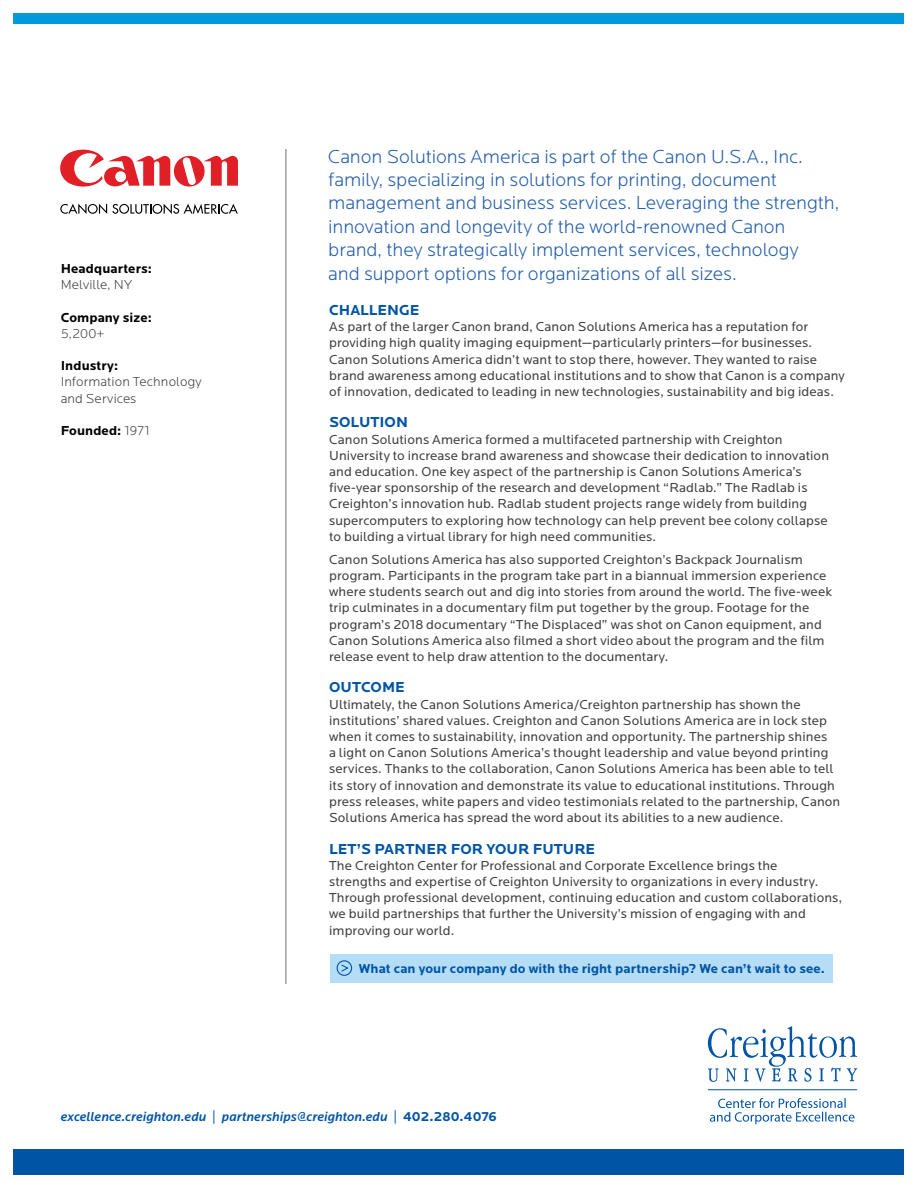
<style>
.page{position:relative;width:918px;height:1188px;background:#fff}
.page>*{position:absolute;margin:0;border:0;box-sizing:border-box;transform-origin:0 0}
.t1{font:300 19.5px/23.4px "Locator";letter-spacing:-.005em;color:#255fac}
.t2{font:700 15px "Locator";color:#0054a6}
.t3{font:13.5px/16.2px "Locator";letter-spacing:.01em;color:#414042}
.t4{font:italic 500 13.5px "Locator";letter-spacing:.005em;color:#0054a6}
.t5{font:700 13.5px "Locator";letter-spacing:.005em;color:#0054a6}
.t6{font:300 13.5px/16.2px "Locator";letter-spacing:.01em;color:#414042}
.t7{font:700 13.5px "Locator";letter-spacing:.005em;color:#000}
.s1{font-weight:300;color:#414042}
.s2{font-weight:400;font-style:normal}
.s3{font-weight:700;font-style:normal}
</style>
<div class="page">
<svg style="left:710px;top:1098px;width:145px;height:26px"></svg>
<svg style="left:708px;top:1026px;width:149px;height:56px"></svg>
<hr style="left:708px;top:1089px;width:149px;height:1px;background:#0054a6">
<div style="left:14px;top:1149px;width:890px;height:26px;background:#0054a6"></div>
<div style="left:14px;top:14px;width:890px;height:10px;background:#009ada"></div>
<svg style="left:60px;top:204px;width:178px;height:10px"></svg>
<svg style="left:60px;top:150px;width:178px;height:37px"></svg>
<hr style="left:286px;top:149px;width:1px;height:835px;background:#6d6e71">
<div style="left:330px;top:954px;width:503px;height:29px;background:#b5ddf6"></div>
<svg style="left:341px;top:964px;width:9px;height:9px"></svg>
<div style="left:337px;top:960px;width:15px;height:16px;border:1px solid #0054a6;border-radius:50%"></div>
<p class="t7" style="left:61px;top:261px;width:93px">Headquarters:</p>
<p class="t6" style="left:61px;top:277px;width:73px">Melville, NY</p>
<p class="t7" style="left:61px;top:309px;width:93px">Company size:</p>
<p class="t6" style="left:61px;top:326px;width:45px">5,200+</p>
<p class="t7" style="left:61px;top:358px;width:59px">Industry:</p>
<p class="t6" style="left:61px;top:374px;width:143px">Information Technology and Services</p>
<p class="t7" style="left:61px;top:423px;width:90px">Founded: <span class="s1">1971</span></p>
<p class="t1" style="left:328px;top:145px;width:513px">Canon Solutions America is part of the Canon U.S.A., Inc. family, specializing in solutions for printing, document management and business services. Leveraging the strength, innovation and longevity of the world-renowned Canon brand, they strategically implement services, technology<br>and support options for organizations of all sizes.</p>
<p class="t2" style="left:329px;top:301px;width:92px">CHALLENGE</p>
<p class="t3" style="left:329px;top:319px;width:517px">As part of the larger Canon brand, Canon Solutions America has a reputation for providing high quality imaging equipment—particularly printers—for businesses.<br>Canon Solutions America didn’t want to stop there, however. They wanted to raise brand awareness among educational institutions and to show that Canon is a company of innovation, dedicated to leading in new technologies, sustainability and big ideas.</p>
<p class="t2" style="left:329px;top:414px;width:80px">SOLUTION</p>
<p class="t3" style="left:329px;top:431px;width:501px">Canon Solutions America formed a multifaceted partnership with Creighton University to increase brand awareness and showcase their dedication to innovation and education. One key aspect of the partnership is Canon Solutions America’s five-year sponsorship of the research and development “Radlab.” The Radlab is Creighton’s innovation hub. Radlab student projects range widely from building supercomputers to exploring how technology can help prevent bee colony collapse to building a virtual library for high need communities.</p>
<p class="t3" style="left:329px;top:552px;width:505px">Canon Solutions America has also supported Creighton’s Backpack Journalism program. Participants in the program take part in a biannual immersion experience where students search out and dig into stories from around the world. The five-week trip culminates in a documentary film put together by the group. Footage for the program’s 2018 documentary “The Displaced” was shot on Canon equipment, and Canon Solutions America also filmed a short video about the program and the film release event to help draw attention to the documentary.</p>
<p class="t2" style="left:329px;top:679px;width:77px">OUTCOME</p>
<p class="t3" style="left:329px;top:696px;width:513px">Ultimately, the Canon Solutions America/Creighton partnership has shown the institutions’ shared values. Creighton and Canon Solutions America are in lock step when it comes to sustainability, innovation and opportunity. The partnership shines<br>a light on Canon Solutions America’s thought leadership and value beyond printing services. Thanks to the collaboration, Canon Solutions America has been able to tell its story of innovation and demonstrate its value to educational institutions. Through press releases, white papers and video testimonials related to the partnership, Canon Solutions America has spread the word about its abilities to a new audience.</p>
<p class="t2" style="left:329px;top:840px;width:268px">LET’S PARTNER FOR YOUR FUTURE</p>
<p class="t3" style="left:329px;top:858px;width:515px">The Creighton Center for Professional and Corporate Excellence brings the<br>strengths and expertise of Creighton University to organizations in every industry.<br>Through professional development, continuing education and custom collaborations, we build partnerships that further the University’s mission of engaging with and improving our world.</p>
<p class="t5" style="left:359px;top:961px;width:468px">What can your company do with the right partnership? We can’t wait to see.</p>
<p class="t4" style="left:61px;top:1109px;width:438px">excellence.creighton.edu <span class="s2">|</span> partnerships@creighton.edu <span class="s2">|</span> <span class="s3">402.280.4076</span></p>
</div>
